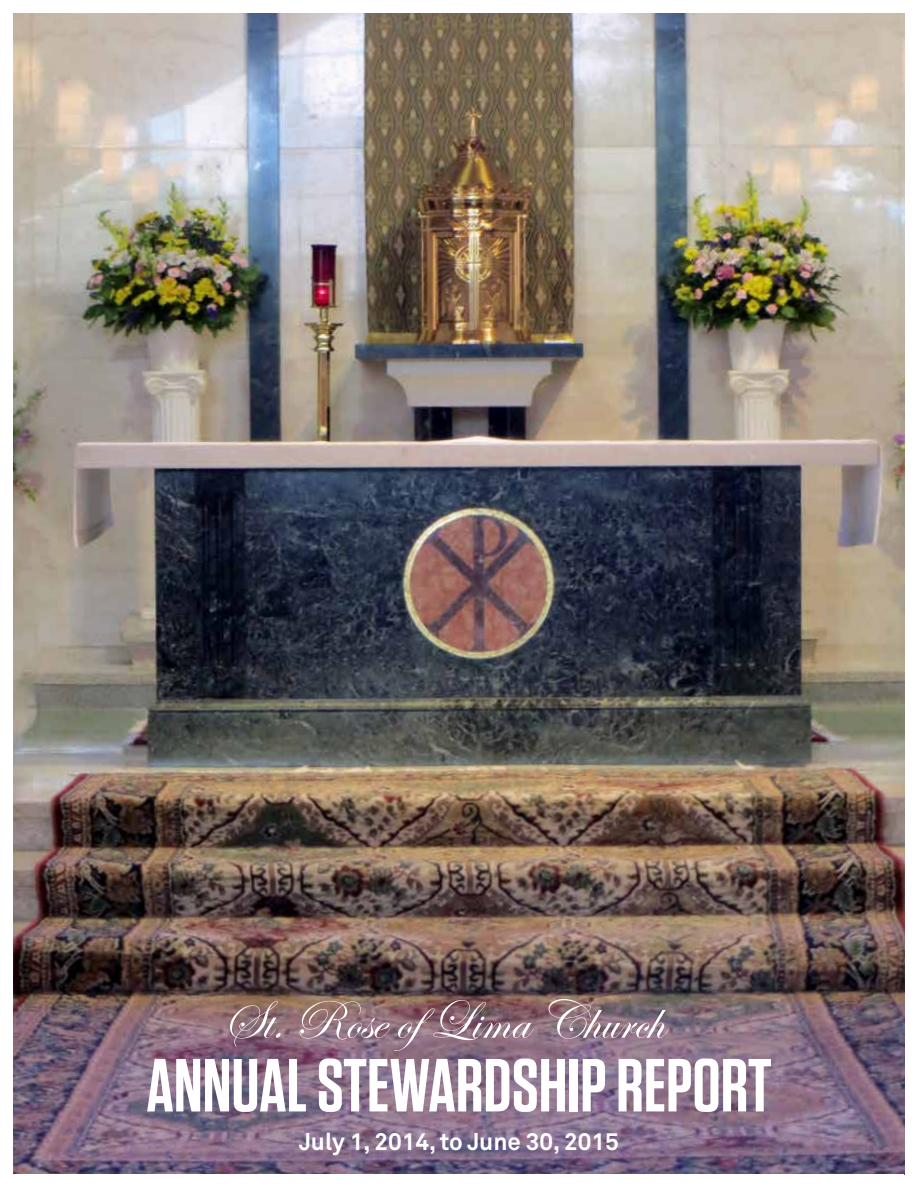
<style>
.page{position:relative;width:918px;height:1188px;background:#fff}
.page>*{position:absolute;margin:0;border:0;box-sizing:border-box;transform-origin:0 0}
.t1{font:600 75px "Tungsten";color:#fff}
.t2{font:55.5px "Edwardian Script ITC";color:#fff}
.t3{font:700 24px "Akkurat Std";color:#fff}
</style>
<div class="page">
<img style="left:14px;top:14px;width:890px;height:1160px">
<h2 class="t2" style="left:223px;top:990px;width:443px">St. Rose ofLima Church</h2>
<h1 class="t1" style="left:146px;top:1046px;width:627px">ANNUAL STEWARDSHIP REPORT</h1>
<p class="t3" style="left:299px;top:1127px;width:321px">July 1, 2014, to June 30, 2015</p>
</div>
